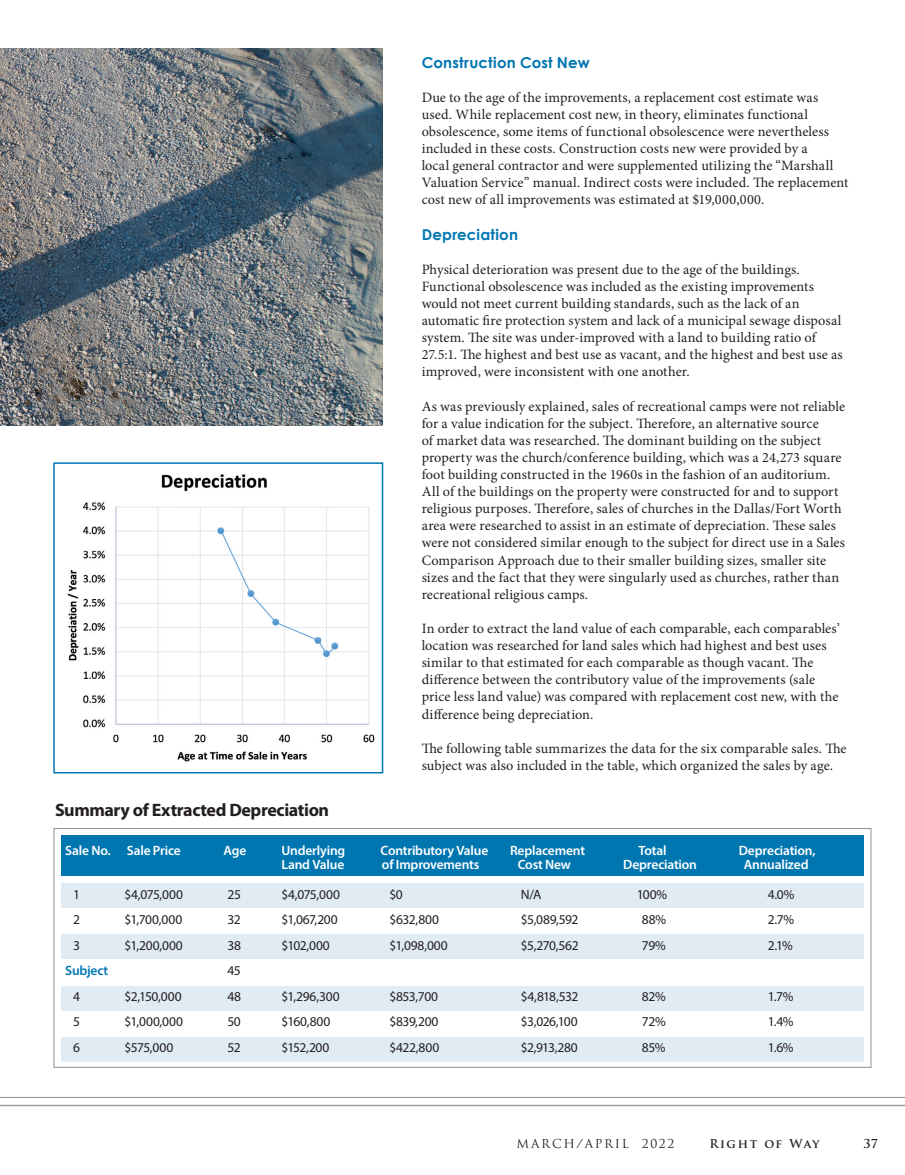
<style>
.page{position:relative;width:905px;height:1175px;background:#fff}
.page>*{position:absolute;margin:0;border:0;box-sizing:border-box;transform-origin:0 0}
.t1{font:700 18px "Myriad Pro";letter-spacing:-.02em;color:#231f20}
.t2{font:700 15px "Century Gothic";letter-spacing:.015em;color:#0076b1}
.t3{font:14.25px/17.1px "Minion Pro";letter-spacing:.005em;color:#231f20}
.t4{font:13.5px "Myriad Pro";letter-spacing:-.025em;color:#231f20}
.t5{font:600 13.5px "Myriad Pro";letter-spacing:-.015em;color:#fff}
.t6{font:600 13.5px "Myriad Pro";letter-spacing:-.015em;color:#0076b1}
.t7{font:12px "Trajan Pro";letter-spacing:.14em;color:#231f20}
.t8{font:700 12px "Trajan Pro";letter-spacing:.12em;color:#231f20}
</style>
<div class="page">
<hr style="left:0;top:1104px;width:904px;height:1px;background:#939598">
<hr style="left:0;top:1105px;width:904px;height:1px;background:#939598">
<hr style="left:0;top:1097px;width:904px;height:1px;background:#939598">
<img style="left:0;top:49px;width:382px;height:376px">
<img style="left:67px;top:474px;width:308px;height:288px">
<div style="left:53px;top:462px;width:330px;height:311px;border:1px solid #0076b1"></div>
<div style="left:61px;top:835px;width:802px;height:40px;background:#0076b1"></div>
<div style="left:61px;top:884px;width:802px;height:24px;background:#e1ebf4"></div>
<div style="left:61px;top:934px;width:802px;height:24px;background:#e1ebf4"></div>
<div style="left:61px;top:986px;width:802px;height:24px;background:#e1ebf4"></div>
<div style="left:61px;top:1037px;width:802px;height:24px;background:#e1ebf4"></div>
<div style="left:53px;top:828px;width:818px;height:239px;border:1px solid #939598"></div>
<p class="t1" style="left:55px;top:798px;width:275px">Summary of Extracted Depreciation</p>
<p class="t2" style="left:421px;top:53px;width:169px">Construction Cost New</p>
<p class="t3" style="left:421px;top:89px;width:428px">Due to the age of the improvements, a replacement cost estimate was used. While replacement cost new, in theory, eliminates functional obsolescence, some items of functional obsolescence were nevertheless included in these costs. Construction costs new were provided by a<br>local general contractor and were supplemented utilizing the “Marshall Valuation Service” manual. Indirect costs were included. The replacement cost new of all improvements was estimated at $19,000,000.</p>
<p class="t2" style="left:421px;top:225px;width:98px">Depreciation</p>
<p class="t3" style="left:421px;top:261px;width:422px">Physical deterioration was present due to the age of the buildings.<br>Functional obsolescence was included as the existing improvements would not meet current building standards, such as the lack of an automatic fire protection system and lack of a municipal sewage disposal system. The site was under-improved with a land to building ratio of 27.5:1. The highest and best use as vacant, and the highest and best use as improved, were inconsistent with one another.</p>
<p class="t3" style="left:421px;top:397px;width:425px">As was previously explained, sales of recreational camps were not reliable for a value indication for the subject. Therefore, an alternative source<br>of market data was researched. The dominant building on the subject property was the church/conference building, which was a 24,273 square foot building constructed in the 1960s in the fashion of an auditorium.<br>All of the buildings on the property were constructed for and to support religious purposes. Therefore, sales of churches in the Dallas/Fort Worth area were researched to assist in an estimate of depreciation. These sales were not considered similar enough to the subject for direct use in a Sales Comparison Approach due to their smaller building sizes, smaller site sizes and the fact that they were singularly used as churches, rather than recreational religious camps.</p>
<p class="t3" style="left:421px;top:620px;width:419px">In order to extract the land value of each comparable, each comparables’ location was researched for land sales which had highest and best uses similar to that estimated for each comparable as though vacant. The difference between the contributory value of the improvements (sale price less land value) was compared with replacement cost new, with the difference being depreciation.</p>
<p class="t3" style="left:421px;top:739px;width:426px">The following table summarizes the data for the six comparable sales. The subject was also included in the table, which organized the sales by age.</p>
<p class="t5" style="left:65px;top:842px;width:117px">Sale No. Sale Price</p>
<p class="t5" style="left:223px;top:842px;width:24px">Age</p>
<p class="t5" style="left:281px;top:842px;width:65px">Underlying</p>
<p class="t5" style="left:380px;top:842px;width:109px">Contributory Value</p>
<p class="t5" style="left:510px;top:842px;width:76px">Replacement</p>
<p class="t5" style="left:638px;top:842px;width:30px">Total</p>
<p class="t5" style="left:739px;top:842px;width:78px">Depreciation,</p>
<p class="t5" style="left:281px;top:855px;width:64px">Land Value</p>
<p class="t5" style="left:382px;top:855px;width:99px">of Improvements</p>
<p class="t5" style="left:517px;top:855px;width:55px">Cost New</p>
<p class="t5" style="left:623px;top:855px;width:75px">Depreciation</p>
<p class="t5" style="left:744px;top:855px;width:66px">Annualized</p>
<p class="t4" style="left:73px;top:885px;width:8px">1</p>
<p class="t4" style="left:124px;top:885px;width:60px">$4,075,000</p>
<p class="t4" style="left:227px;top:885px;width:15px">25</p>
<p class="t4" style="left:281px;top:885px;width:60px">$4,075,000</p>
<p class="t4" style="left:389px;top:885px;width:15px">$0</p>
<p class="t4" style="left:521px;top:885px;width:22px">N/A</p>
<p class="t4" style="left:636px;top:885px;width:32px">100%</p>
<p class="t4" style="left:767px;top:885px;width:28px">4.0%</p>
<p class="t4" style="left:73px;top:911px;width:8px">2</p>
<p class="t4" style="left:124px;top:911px;width:59px">$1,700,000</p>
<p class="t4" style="left:227px;top:911px;width:15px">32</p>
<p class="t4" style="left:281px;top:911px;width:58px">$1,067,200</p>
<p class="t4" style="left:389px;top:911px;width:51px">$632,800</p>
<p class="t4" style="left:521px;top:911px;width:59px">$5,089,592</p>
<p class="t4" style="left:642px;top:911px;width:26px">88%</p>
<p class="t4" style="left:767px;top:911px;width:28px">2.7%</p>
<p class="t4" style="left:73px;top:936px;width:8px">3</p>
<p class="t4" style="left:124px;top:936px;width:60px">$1,200,000</p>
<p class="t4" style="left:227px;top:936px;width:15px">38</p>
<p class="t4" style="left:281px;top:936px;width:50px">$102,000</p>
<p class="t4" style="left:389px;top:936px;width:60px">$1,098,000</p>
<p class="t4" style="left:521px;top:936px;width:59px">$5,270,562</p>
<p class="t4" style="left:642px;top:936px;width:25px">79%</p>
<p class="t4" style="left:767px;top:936px;width:27px">2.1%</p>
<p class="t6" style="left:65px;top:962px;width:45px">Subject</p>
<p class="t4" style="left:227px;top:962px;width:15px">45</p>
<p class="t4" style="left:73px;top:987px;width:8px">4</p>
<p class="t4" style="left:124px;top:987px;width:59px">$2,150,000</p>
<p class="t4" style="left:227px;top:987px;width:15px">48</p>
<p class="t4" style="left:281px;top:987px;width:60px">$1,296,300</p>
<p class="t4" style="left:389px;top:987px;width:50px">$853,700</p>
<p class="t4" style="left:521px;top:987px;width:59px">$4,818,532</p>
<p class="t4" style="left:642px;top:987px;width:25px">82%</p>
<p class="t4" style="left:767px;top:987px;width:27px">1.7%</p>
<p class="t4" style="left:73px;top:1013px;width:8px">5</p>
<p class="t4" style="left:124px;top:1013px;width:60px">$1,000,000</p>
<p class="t4" style="left:227px;top:1013px;width:15px">50</p>
<p class="t4" style="left:281px;top:1013px;width:50px">$160,800</p>
<p class="t4" style="left:389px;top:1013px;width:51px">$839,200</p>
<p class="t4" style="left:521px;top:1013px;width:58px">$3,026,100</p>
<p class="t4" style="left:642px;top:1013px;width:25px">72%</p>
<p class="t4" style="left:767px;top:1013px;width:27px">1.4%</p>
<p class="t4" style="left:73px;top:1038px;width:8px">6</p>
<p class="t4" style="left:124px;top:1038px;width:50px">$575,000</p>
<p class="t4" style="left:227px;top:1038px;width:15px">52</p>
<p class="t4" style="left:281px;top:1038px;width:50px">$152,200</p>
<p class="t4" style="left:389px;top:1038px;width:51px">$422,800</p>
<p class="t4" style="left:521px;top:1038px;width:58px">$2,913,280</p>
<p class="t4" style="left:642px;top:1038px;width:25px">85%</p>
<p class="t4" style="left:767px;top:1038px;width:27px">1.6%</p>
<p class="t7" style="left:516px;top:1136px;width:159px">MARCH/APRIL 2022</p>
<p class="t8" style="left:709px;top:1136px;width:112px">Right of Way</p>
<p class="t8" style="left:863px;top:1136px;width:16px">37</p>
</div>
